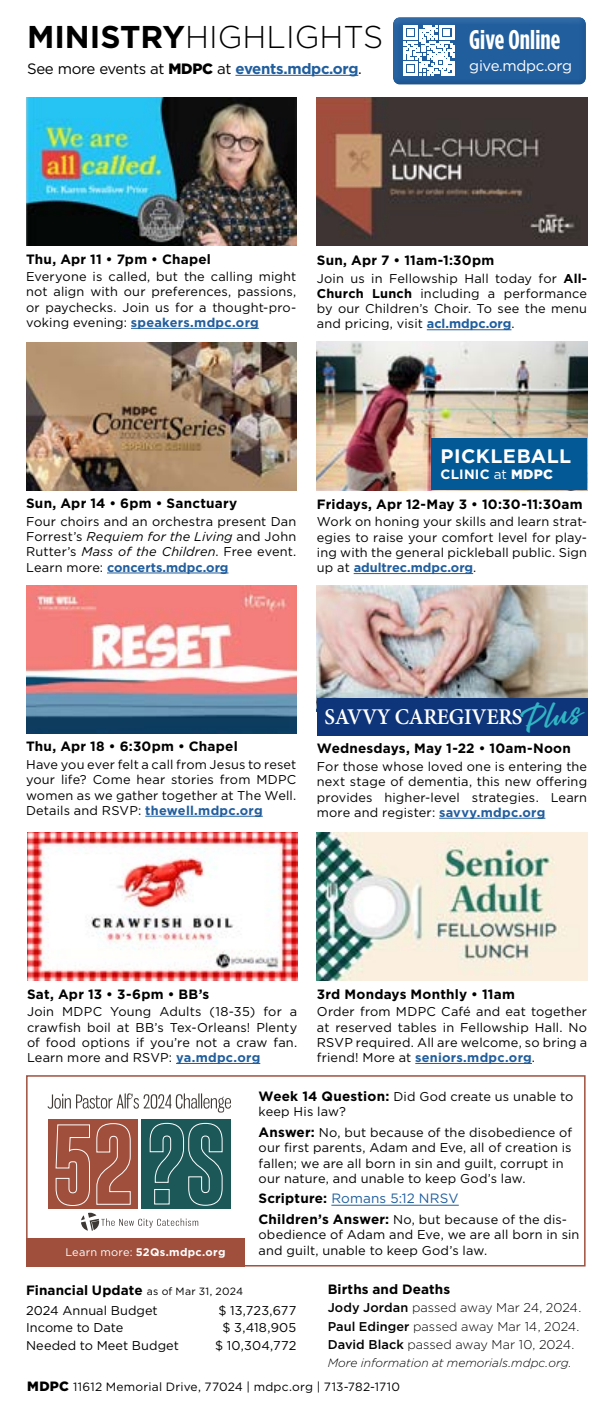
<style>
.page{position:relative;width:613px;height:1418px;background:#fff}
.page>*{position:absolute;margin:0;border:0;box-sizing:border-box;transform-origin:0 0}
.t1{font:31.8px "Lil Stuart PERSONALUSEONLY";color:#30b5c4}
.t2{font:300 31.5px "Gotham";color:#000}
.t3{font:700 27px "Gotham Condensed";color:#fff}
.t4{font:600 22.5px "Minion Pro";letter-spacing:-.015em;color:#fff;scale:.95 1}
.t5{font:700 19.5px "Gotham";letter-spacing:.02em;color:#fff}
.t6{font:15px "Gotham";letter-spacing:-.02em;color:#000}
.t7{font:15px "Gotham";letter-spacing:-.02em;color:#fff}
.t8{font:700 13.5px "Gotham";letter-spacing:.015em;color:#000}
.t9{font:13.5px "Gotham";letter-spacing:.01em;color:#215e9e}
.t10{font:700 13.5px "Gotham";letter-spacing:.015em;color:#fff}
.t11{font:12.75px/15.3px "Gotham";letter-spacing:.015em;color:#000;text-align:justify}
.t12{font:300 12.75px/18.6px "Gotham";color:#000}
.t13{font:12px/23.5px "Gotham";letter-spacing:.02em;color:#000}
.t14{font:700 10.95px "Gotham";letter-spacing:.025em;color:#fff}
.s1{font-weight:700}
.s2{font-weight:900}
.s3{font-weight:700;color:#215e9e}
.s4{font-style:italic}
.s5{font-weight:400}
.s6{font-weight:700;font-size:13.5px}
.s7{font-weight:700;color:#000}
.s8{font-weight:500}
.s9{font-weight:300;font-style:italic}
.s10{font-weight:900;font-size:13.5px}
.s11{font-weight:400;font-size:10.5px}
</style>
<div class="page">
<div style="left:388px;top:16px;width:205px;height:70px;background:#000;opacity:.1"></div>
<hr style="left:235px;top:75px;width:123px;height:1px;background:#215e9e">
<svg style="left:403px;top:25px;width:51px;height:51px"></svg>
<hr style="left:426px;top:329px;width:85px;height:1px;background:#215e9e">
<img style="left:317px;top:97px;width:270px;height:149px">
<div style="left:26px;top:1075px;width:559px;height:191px;border:2px solid #a04f3c"></div>
<hr style="left:331px;top:1205px;width:127px;height:1px;background:#215e9e">
<div style="left:48px;top:1119px;width:89px;height:89px;background:#a04f3c"></div>
<svg style="left:55px;top:1124px;width:35px;height:82px"></svg>
<svg style="left:96px;top:1123px;width:35px;height:81px"></svg>
<div style="left:142px;top:1119px;width:89px;height:89px;background:#1d5859"></div>
<svg style="left:149px;top:1122px;width:74px;height:83px"></svg>
<svg style="left:48px;top:1093px;width:183px;height:19px"></svg>
<svg style="left:81px;top:1212px;width:117px;height:18px"></svg>
<div style="left:26px;top:1237px;width:219px;height:29px;background:#a04f3c"></div>
<img style="left:26px;top:97px;width:270px;height:149px">
<hr style="left:131px;top:328px;width:128px;height:1px;background:#215e9e">
<img style="left:26px;top:585px;width:270px;height:148px">
<hr style="left:145px;top:816px;width:118px;height:1px;background:#215e9e">
<img style="left:26px;top:342px;width:270px;height:148px">
<hr style="left:107px;top:572px;width:121px;height:1px;background:#215e9e">
<hr style="left:353px;top:573px;width:120px;height:1px;background:#215e9e">
<img style="left:317px;top:342px;width:270px;height:148px">
<div style="left:431px;top:438px;width:156px;height:52px;background:#035996"></div>
<img style="left:27px;top:832px;width:270px;height:149px">
<hr style="left:176px;top:1063px;width:84px;height:1px;background:#215e9e">
<img style="left:317px;top:832px;width:270px;height:149px">
<hr style="left:415px;top:1063px;width:116px;height:1px;background:#215e9e">
<img style="left:317px;top:585px;width:270px;height:113px">
<hr style="left:439px;top:818px;width:106px;height:1px;background:#215e9e">
<div style="left:317px;top:698px;width:270px;height:37px;background:#0e357a"></div>
<h2 class="t2" style="left:27px;top:17px;width:358px"><span class="s1">MINISTRY</span>HIGHLIGHTS</h2>
<p class="t6" style="left:27px;top:59px;width:336px">See more events at <span class="s2">MDPC</span> at <span class="s3">events.mdpc.org</span>.</p>
<h3 class="t3" style="left:469px;top:24px;width:92px">Give Online</h3>
<p class="t7" style="left:469px;top:56px;width:104px">give.mdpc.org</p>
<p class="t8" style="left:26px;top:250px;width:186px">Thu, Apr 11 • 7pm • Chapel</p>
<p class="t11" style="left:26px;top:269px;width:272px">Everyone is called, but the calling might not align with our preferences, passions, or paychecks. Join us for a thought-pro&shy;voking evening: <span class="s3">speakers.mdpc.org</span></p>
<p class="t8" style="left:317px;top:251px;width:179px">Sun, Apr 7 • 11am-1:30pm</p>
<p class="t11" style="left:317px;top:270px;width:272px">Join us in Fellowship Hall today for <span class="s1">All-Church Lunch</span> including a performance by our Children’s Choir. To see the menu and pricing, visit <span class="s3">acl.mdpc.org</span>.</p>
<p class="t8" style="left:26px;top:494px;width:213px">Sun, Apr 14 • 6pm • Sanctuary</p>
<p class="t11" style="left:26px;top:513px;width:272px">Four choirs and an orchestra present Dan Forrest’s <span class="s4">Requiem for the Living</span> and John Rutter’s <span class="s4">Mass of the Children</span>. Free event.<br>Learn more: <span class="s3">concerts.mdpc.org</span></p>
<h3 class="t5" style="left:440px;top:443px;width:132px">PICKLEBALL</h3>
<p class="t10" style="left:440px;top:465px;width:114px">CLINIC <span class="s5">at</span> <span class="s2">MDPC</span></p>
<p class="t8" style="left:317px;top:495px;width:267px">Fridays, Apr 12-May 3 • 10:30-11:30am</p>
<p class="t11" style="left:317px;top:514px;width:271px">Work on honing your skills and learn strat&shy;egies to raise your comfort level for play&shy;ing with the general pickleball public. Sign up at <span class="s3">adultrec.mdpc.org</span>.</p>
<p class="t8" style="left:26px;top:737px;width:213px">Thu, Apr 18 • 6:30pm • Chapel</p>
<p class="t11" style="left:26px;top:756px;width:272px">Have you ever felt a call from Jesus to reset your life? Come hear stories from MDPC women as we gather together at The Well.<br>Details and RSVP: <span class="s3">thewell.mdpc.org</span></p>
<h1 class="t1" style="left:518px;top:702px;width:62px;rotate:-10deg">Plus</h1>
<h3 class="t4" style="left:324px;top:701px;width:210px">SAVVY CAREGIVERS</h3>
<p class="t8" style="left:317px;top:739px;width:255px">Wednesdays, May 1-22 • 10am-Noon</p>
<p class="t11" style="left:317px;top:758px;width:272px">For those whose loved one is entering the next stage of dementia, this new offering provides higher-level strategies. Learn more and register: <span class="s3">savvy.mdpc.org</span></p>
<p class="t8" style="left:27px;top:985px;width:184px">Sat, Apr 13 • 3-6pm • BB’s</p>
<p class="t11" style="left:27px;top:1003px;width:272px">Join MDPC Young Adults (18-35) for a crawfish boil at BB’s Tex-Orleans! Plenty of food options if you’re not a craw fan.<br>Learn more and RSVP: <span class="s3">ya.mdpc.org</span></p>
<p class="t8" style="left:317px;top:985px;width:199px">3rd Mondays Monthly • 11am</p>
<p class="t11" style="left:317px;top:1003px;width:272px">Order from MDPC Café and eat together at reserved tables in Fellowship Hall. No RSVP required. All are welcome, so bring a friend! More at <span class="s3">seniors.mdpc.org</span>.</p>
<p class="t11" style="left:258px;top:1088px;width:316px"><span class="s6">Week 14 Question:</span> Did God create us unable to keep His law?</p>
<p class="t11" style="left:258px;top:1124px;width:315px;text-align:left"><span class="s6">Answer:</span> No, but because of the disobedience of our first parents, Adam and Eve, all of creation is fallen; we are all born in sin and guilt, corrupt in our nature, and unable to keep God’s law.</p>
<p class="t9" style="left:258px;top:1190px;width:202px"><span class="s7">Scripture:</span> Romans 5:12 NRSV</p>
<p class="t11" style="left:258px;top:1211px;width:322px"><span class="s6">Children’s Answer:</span> No, but because of the dis&shy;obedience of Adam and Eve, we are all born in sin</p>
<p class="t14" style="left:65px;top:1244px;width:161px"><span class="s5">Learn more:</span> 52Qs.mdpc.org</p>
<p class="t11" style="left:258px;top:1242px;width:230px">and guilt, unable to keep God’s law.</p>
<p class="t8" style="left:327px;top:1280px;width:124px">Births and Deaths</p>
<p class="t12" style="left:327px;top:1298px;width:255px"><span class="s8">Jody Jordan</span> passed away Mar 24, 2024.<br><span class="s8">Paul Edinger</span> passed away Mar 14, 2024.<br><span class="s8">David Black</span> passed away Mar 10, 2024.</p>
<p class="t13" style="left:27px;top:1350px;width:545px;text-indent:300px"><span class="s9">More information at memorials.mdpc.org.<br></span><span class="s10">MDPC</span> 11612 Memorial Drive, 77024 | mdpc.org | 713-782-1710</p>
<p class="t8" style="left:26px;top:1281px;width:218px">Financial Update <span class="s11">as of Mar 31, 2024</span></p>
<p class="t11" style="left:26px;top:1302px;width:133px">2024 Annual Budget</p>
<p class="t11" style="left:218px;top:1302px;width:79px">$ 13,723,677</p>
<p class="t11" style="left:26px;top:1319px;width:99px">Income to Date</p>
<p class="t11" style="left:222px;top:1319px;width:75px">$ 3,418,905</p>
<p class="t11" style="left:26px;top:1337px;width:154px">Needed to Meet Budget</p>
<p class="t11" style="left:215px;top:1337px;width:83px">$ 10,304,772</p>
</div>
